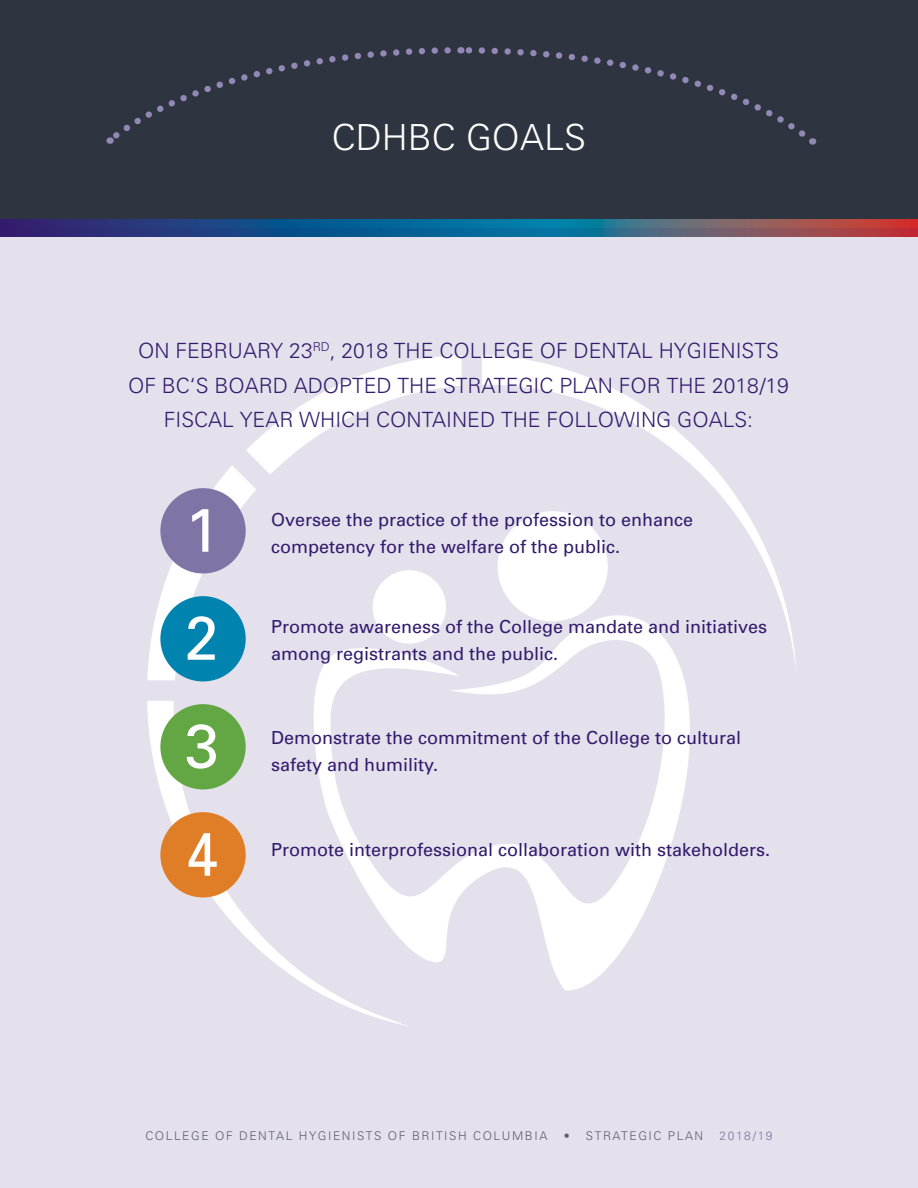
<style>
.page{position:relative;width:918px;height:1188px;background:#fff}
.page>*{position:absolute;margin:0;border:0;box-sizing:border-box;transform-origin:0 0}
.t1{font:61.5px/108px "Univers";color:#fff;text-align:justify}
.t2{font:300 36px "Univers";color:#fff}
.t3{font:300 21px/34.5px "Univers";color:#341b6e;text-align:center}
.t4{font:18px/27px "Univers";color:#341b6e}
.t5{font:300 12px "Univers";letter-spacing:.13em;color:#5d5e67}
.t6{font:300 12px "Univers";letter-spacing:.13em;color:#8073a6}
</style>
<div class="page">
<div style="left:0;top:0;width:918px;height:228px;background:#2e3540"></div>
<svg style="left:0;top:220px;width:918px;height:8px;background:#3b577e"></svg>
<div style="left:0;top:228px;width:918px;height:960px;background:#e4e1ec"></div>
<svg style="left:147px;top:355px;width:649px;height:671px"></svg>
<svg style="left:298px;top:598px;width:438px;height:393px"></svg>
<div style="left:373px;top:570px;width:73px;height:74px;background:#fff;border-radius:50%"></div>
<div style="left:498px;top:511px;width:110px;height:110px;background:#fff;border-radius:50%"></div>
<div style="left:160px;top:488px;width:86px;height:85px;background:#8073a6;border-radius:50%"></div>
<div style="left:160px;top:596px;width:86px;height:85px;background:#0083ae;border-radius:50%"></div>
<div style="left:160px;top:704px;width:86px;height:85px;background:#62a744;border-radius:50%"></div>
<div style="left:160px;top:812px;width:86px;height:85px;background:#e07e27;border-radius:50%"></div>
<svg style="left:460px;top:47px;width:353px;height:98px"></svg>
<svg style="left:106px;top:47px;width:345px;height:97px"></svg>
<h2 class="t2" style="left:332px;top:116px;width:256px">CDHBC GOALS</h2>
<p class="t3" style="left:128px;top:333px;width:662px">ON FEBRUARY 23<sup>RD</sup>, 2018 THE COLLEGE OF DENTAL HYGIENISTS<br>OF BC‘S BOARD ADOPTED THE STRATEGIC PLAN FOR THE 2018/19<br>FISCAL YEAR WHICH CONTAINED THE FOLLOWING GOALS:</p>
<h1 class="t1" style="left:184px;top:475px;width:36px">1<br>2<br>3<br>4</h1>
<p class="t4" style="left:271px;top:506px;width:424px">Oversee the practice of the profession to enhance competency for the welfare of the public.</p>
<p class="t4" style="left:271px;top:613px;width:498px">Promote awareness of the College mandate and initiatives among registrants and the public.</p>
<p class="t4" style="left:271px;top:724px;width:472px">Demonstrate the commitment of the College to cultural safety and humility.</p>
<p class="t4" style="left:271px;top:835px;width:501px">Promote interprofessional collaboration with stakeholders.</p>
<p class="t5" style="left:145px;top:1129px;width:404px">COLLEGE OF DENTAL HYGIENISTS OF BRITISH COLUMBIA</p>
<p class="t5" style="left:564px;top:1129px;width:141px">• STRATEGIC PLAN</p>
<p class="t6" style="left:720px;top:1129px;width:55px">2018/19</p>
</div>
